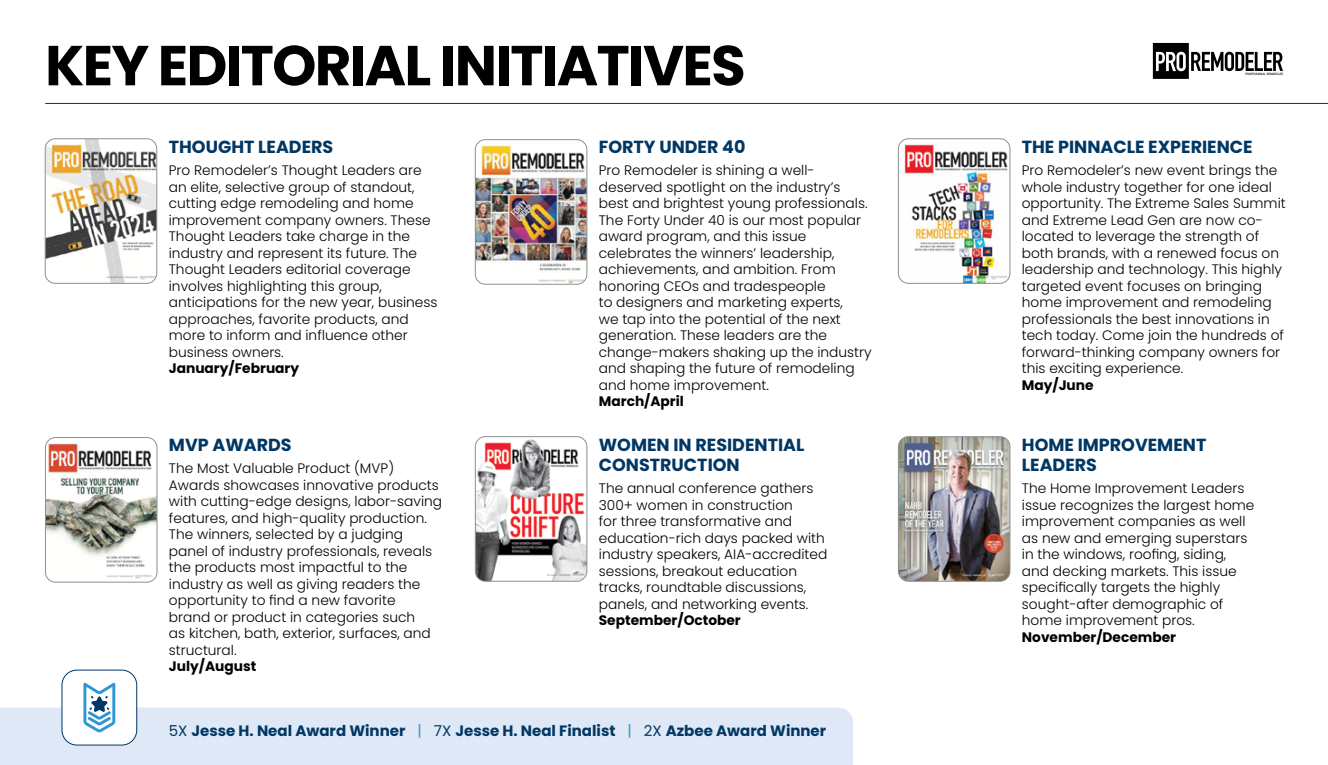
<style>
.page{position:relative;width:1328px;height:765px;background:#fff}
.page>*{position:absolute;margin:0;border:0;box-sizing:border-box;transform-origin:0 0}
.t1{font:700 56.25px "Poppins";letter-spacing:-.03em;color:#000}
.t2{font:700 17.5px/20px "Poppins";color:#003764}
.t3{font:700 15px "Poppins";color:#003764}
.t4{font:300 13.75px/16.5px "Poppins";color:#000}
.t5{font:700 13.75px "Poppins";color:#000}
.s1{font-weight:400}
.s2{font-weight:400;color:#2d96d3}
</style>
<div class="page">
<svg style="left:1152px;top:43px;width:131px;height:36px"></svg>
<hr style="left:45px;top:103px;width:1283px;height:1px;background:#003764">
<img style="left:45px;top:139px;width:112px;height:144px">
<div style="left:45px;top:138px;width:112px;height:146px;border:1px solid #8c9190;border-radius:10px"></div>
<img style="left:898px;top:437px;width:112px;height:144px">
<div style="left:898px;top:436px;width:112px;height:146px;border:1px solid #8c9190;border-radius:10px"></div>
<img style="left:475px;top:437px;width:112px;height:144px">
<div style="left:475px;top:436px;width:112px;height:146px;border:1px solid #8c9190;border-radius:10px"></div>
<img style="left:898px;top:139px;width:112px;height:144px">
<div style="left:898px;top:138px;width:112px;height:146px;border:1px solid #8c9190;border-radius:10px"></div>
<img style="left:475px;top:140px;width:112px;height:144px">
<div style="left:475px;top:139px;width:112px;height:146px;border:1px solid #8c9190;border-radius:10px"></div>
<img style="left:45px;top:438px;width:112px;height:144px">
<div style="left:45px;top:437px;width:112px;height:145px;border:1px solid #8c9190;border-radius:10px"></div>
<div style="left:0;top:708px;width:853px;height:57px;background:#dee8f6"></div>
<div style="left:62px;top:670px;width:75px;height:75px;background:#fff;border-radius:15px"></div>
<div style="left:62px;top:670px;width:75px;height:75px;border:1px solid #003764;border-radius:15px"></div>
<svg style="left:83px;top:683px;width:32px;height:49px"></svg>
<h1 class="t1" style="left:45px;top:33px;width:702px">KEY EDITORIAL INITIATIVES</h1>
<p class="t2" style="left:169px;top:137px;width:166px">THOUGHT LEADERS</p>
<p class="t4" style="left:169px;top:163px;width:270px">Pro Remodeler’s Thought Leaders are an elite, selective group of standout, cutting edge remodeling and home improvement company owners. These Thought Leaders take charge in the industry and represent its future. The Thought Leaders editorial coverage involves highlighting this group, anticipations for the new year, business approaches, favorite products, and more to inform and influence other business owners.</p>
<p class="t5" style="left:169px;top:361px;width:132px">January/February</p>
<p class="t2" style="left:169px;top:435px;width:124px">MVP AWARDS</p>
<p class="t4" style="left:169px;top:460px;width:275px">The Most Valuable Product (MVP)<br>Awards showcases innovative products with cutting-edge designs, labor-saving features, and high-quality production.<br>The winners, selected by a judging panel of industry professionals, reveals the products most impactful to the industry as well as giving readers the opportunity to find a new favorite<br>brand or product in categories such<br>as kitchen, bath, exterior, surfaces, and structural.</p>
<p class="t5" style="left:169px;top:659px;width:89px">July/August</p>
<p class="t2" style="left:599px;top:137px;width:148px">FORTY UNDER 40</p>
<p class="t4" style="left:599px;top:163px;width:274px">Pro Remodeler is shining a well&shy;deserved spotlight on the industry’s best and brightest young professionals.<br>The Forty Under 40 is our most popular award program, and this issue celebrates the winners’ leadership, achievements, and ambition. From honoring CEOs and tradespeople<br>to designers and marketing experts,<br>we tap into the potential of the next generation. These leaders are the change-makers shaking up the industry and shaping the future of remodeling and home improvement.</p>
<p class="t5" style="left:599px;top:394px;width:87px">March/April</p>
<p class="t2" style="left:599px;top:435px;width:207px">WOMEN IN RESIDENTIAL<br>CONSTRUCTION</p>
<p class="t4" style="left:599px;top:480px;width:230px">The annual conference gathers<br>300+ women in construction<br>for three transformative and education-rich days packed with industry speakers, AIA-accredited sessions, breakout education tracks, roundtable discussions, panels, and networking events.</p>
<p class="t5" style="left:599px;top:613px;width:143px">September/October</p>
<p class="t3" style="left:169px;top:722px;width:659px"><span class="s1">5X</span> Jesse H. Neal Award Winner <span class="s2">|</span> <span class="s1">7X</span> Jesse H. Neal Finalist <span class="s2">|</span> <span class="s1">2X</span> Azbee Award Winner</p>
<p class="t2" style="left:1021px;top:137px;width:232px">THE PINNACLE EXPERIENCE</p>
<p class="t4" style="left:1021px;top:163px;width:265px">Pro Remodeler’s new event brings the whole industry together for one ideal opportunity. The Extreme Sales Summit and Extreme Lead Gen are now co&shy;located to leverage the strength of both brands, with a renewed focus on leadership and technology. This highly targeted event focuses on bringing home improvement and remodeling professionals the best innovations in tech today. Come join the hundreds of forward-thinking company owners for this exciting experience.</p>
<p class="t5" style="left:1021px;top:377px;width:73px">May/June</p>
<p class="t2" style="left:1022px;top:435px;width:186px">HOME IMPROVEMENT<br>LEADERS</p>
<p class="t4" style="left:1022px;top:480px;width:234px">The Home Improvement Leaders issue recognizes the largest home improvement companies as well as new and emerging superstars in the windows, roofing, siding, and decking markets. This issue specifically targets the highly sought-after demographic of home improvement pros.</p>
<p class="t5" style="left:1022px;top:629px;width:156px">November/December</p>
</div>
